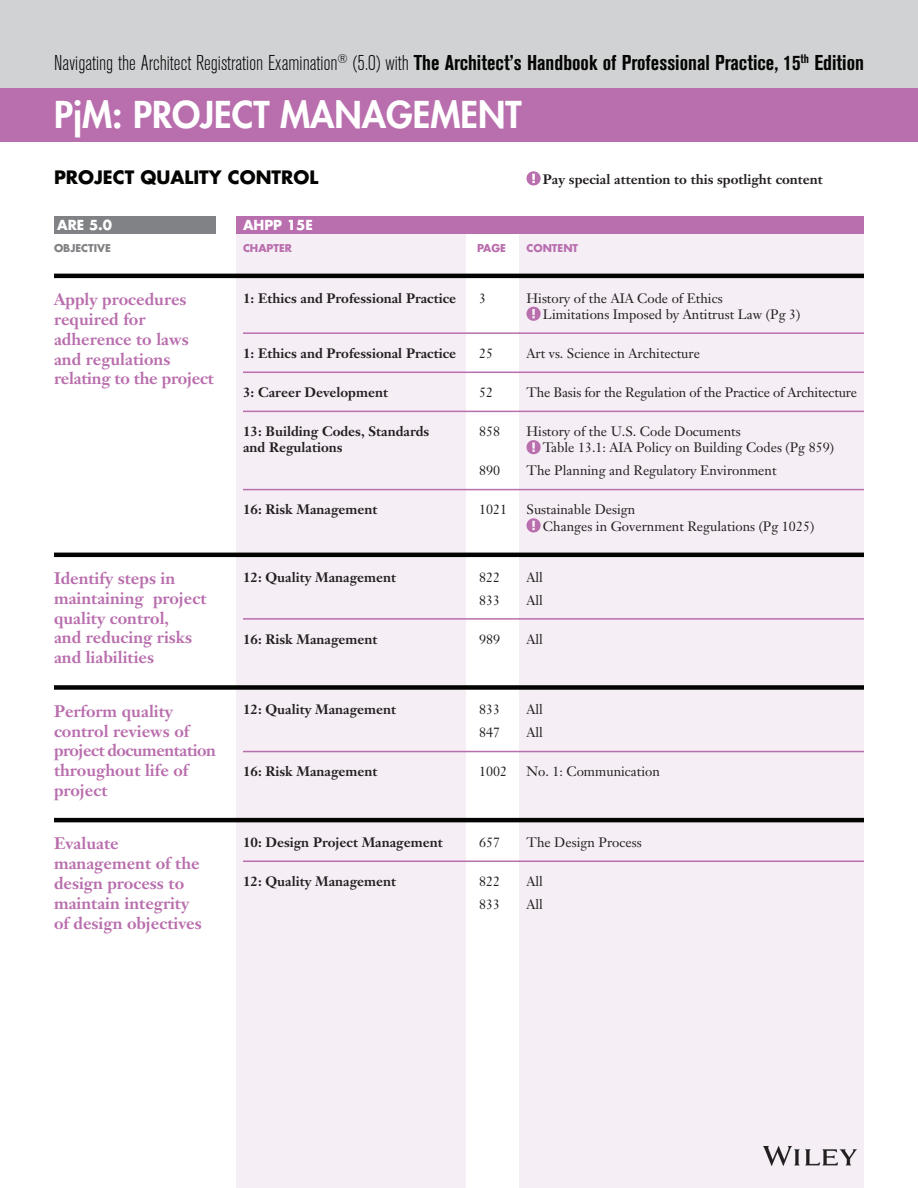
<style>
.page{position:relative;width:918px;height:1188px;background:#fff}
.page>*{position:absolute;margin:0;border:0;box-sizing:border-box;transform-origin:0 0}
.t1{font:800 36px "Futura Std";color:#fff}
.t2{font:300 condensed 21.3px "Akzidenz Grotesk BE";color:#040503}
.t3{font:700 18px "Futura Std";color:#040503}
.t4{font:700 16.5px/19.8px "Janson Text";color:#b96ead}
.t5{font:13.5px/16.2px "Janson Text";color:#231f20}
.t6{font:700 13.5px/16.2px "Janson Text";color:#231f20}
.t7{font:700 13.5px "Futura Std";color:#fff}
.t8{font:700 10.5px "Futura Std";color:#b96ead}
.t9{font:700 10.5px "Futura Std";color:#808285}
.s1{font-weight:700}
</style>
<div class="page">
<div style="left:520px;top:216px;width:344px;height:972px;background:#f5eef5"></div>
<div style="left:236px;top:216px;width:230px;height:972px;background:#f5eef5"></div>
<div style="left:0;top:0;width:918px;height:109px;background:#d1d2d4"></div>
<div style="left:0;top:88px;width:918px;height:54px;background:#b96ead"></div>
<svg style="left:527px;top:171px;width:14px;height:14px"></svg>
<div style="left:54px;top:216px;width:162px;height:18px;background:#808285"></div>
<div style="left:236px;top:216px;width:628px;height:18px;background:#b96ead"></div>
<hr style="left:54px;top:818px;width:810px;height:4px;background:#040503">
<hr style="left:243px;top:861px;width:621px;height:1px;background:#b96ead">
<hr style="left:54px;top:274px;width:810px;height:4px;background:#040503">
<hr style="left:243px;top:332px;width:621px;height:2px;background:#b96ead">
<svg style="left:527px;top:518px;width:14px;height:14px"></svg>
<svg style="left:527px;top:440px;width:14px;height:14px"></svg>
<svg style="left:527px;top:307px;width:14px;height:14px"></svg>
<hr style="left:243px;top:372px;width:621px;height:1px;background:#b96ead">
<hr style="left:243px;top:411px;width:621px;height:1px;background:#b96ead">
<hr style="left:243px;top:489px;width:621px;height:1px;background:#b96ead">
<hr style="left:54px;top:553px;width:810px;height:4px;background:#040503">
<hr style="left:243px;top:618px;width:621px;height:2px;background:#b96ead">
<div style="left:54px;top:685px;width:810px;height:5px;background:#040503"></div>
<hr style="left:243px;top:751px;width:621px;height:1px;background:#b96ead">
<img style="left:763px;top:1147px;width:94px;height:19px">
<h2 class="t2" style="left:54px;top:51px;width:811px">Navigating the Architect Registration Examination<sup>®</sup> (5.0) with <span class="s1">The Architect’s Handbook of Professional Practice, 15</span><sup>th</sup> <span class="s1">Edition</span></h2>
<h1 class="t1" style="left:54px;top:92px;width:469px">PjM: PROJECT MANAGEMENT</h1>
<h3 class="t3" style="left:54px;top:165px;width:25px">PROJECT</h3>
<h3 class="t3" style="left:140px;top:165px;width:115px">QUALITY CONTRO</h3>
<h3 class="t3" style="left:309px;top:165px;width:10px">L</h3>
<p class="t7" style="left:57px;top:216px;width:56px">ARE 5.0</p>
<p class="t7" style="left:243px;top:216px;width:71px">AHPP 15E</p>
<p class="t6" style="left:543px;top:171px;width:281px">Pay special attention to this spotlight content</p>
<p class="t9" style="left:54px;top:241px;width:59px">OBJECTIVE</p>
<p class="t8" style="left:243px;top:241px;width:51px">CHAPTER</p>
<p class="t8" style="left:477px;top:241px;width:30px">PAGE</p>
<p class="t8" style="left:526px;top:241px;width:53px">CONTENT</p>
<p class="t4" style="left:54px;top:289px;width:161px">Apply procedures required for adherence to laws and regulations relating to the project</p>
<p class="t4" style="left:54px;top:568px;width:154px">Identify steps in maintaining project quality control,<br>and reducing risks and liabilities</p>
<p class="t4" style="left:54px;top:701px;width:163px">Perform quality control reviews of project documentation throughout life of project</p>
<p class="t4" style="left:54px;top:834px;width:149px">Evaluate management of the design process to maintain integrity of design objectives</p>
<p class="t6" style="left:243px;top:290px;width:215px">1: Ethics and Professional Practice</p>
<p class="t5" style="left:479px;top:290px;width:9px">3</p>
<p class="t5" style="left:543px;top:290px;width:259px;text-indent:-16px">History of the AIA Code of Ethics<br>Limitations Imposed by Antitrust Law (Pg 3)</p>
<p class="t6" style="left:243px;top:345px;width:215px">1: Ethics and Professional Practice</p>
<p class="t5" style="left:479px;top:345px;width:16px">25</p>
<p class="t5" style="left:527px;top:345px;width:175px">Art vs. Science in Architecture</p>
<p class="t6" style="left:243px;top:384px;width:147px">3: Career Development</p>
<p class="t5" style="left:479px;top:384px;width:16px">52</p>
<p class="t5" style="left:527px;top:384px;width:332px">The Basis for the Regulation of the Practice of Architecture</p>
<p class="t6" style="left:243px;top:423px;width:188px">13: Building Codes, Standards and Regulations</p>
<p class="t5" style="left:479px;top:423px;width:23px">858</p>
<p class="t5" style="left:543px;top:423px;width:293px;text-indent:-16px">History of the U.S. Code Documents<br>Table 13.1: AIA Policy on Building Codes (Pg 859)</p>
<p class="t5" style="left:479px;top:462px;width:23px">890</p>
<p class="t5" style="left:527px;top:462px;width:252px">The Planning and Regulatory Environment</p>
<p class="t6" style="left:243px;top:501px;width:136px">16: Risk Management</p>
<p class="t5" style="left:479px;top:502px;width:30px">1021</p>
<p class="t5" style="left:543px;top:502px;width:273px;text-indent:-16px">Sustainable Design<br>Changes in Government Regulations (Pg 1025)</p>
<p class="t6" style="left:243px;top:569px;width:155px">12: Quality Management</p>
<p class="t5" style="left:479px;top:569px;width:23px">822</p>
<p class="t5" style="left:526px;top:569px;width:18px">All</p>
<p class="t5" style="left:479px;top:592px;width:23px">833</p>
<p class="t5" style="left:526px;top:592px;width:18px">All</p>
<p class="t6" style="left:243px;top:631px;width:136px">16: Risk Management</p>
<p class="t5" style="left:479px;top:631px;width:23px">989</p>
<p class="t5" style="left:527px;top:631px;width:18px">All</p>
<p class="t6" style="left:243px;top:701px;width:155px">12: Quality Management</p>
<p class="t5" style="left:479px;top:701px;width:23px">833</p>
<p class="t5" style="left:526px;top:701px;width:18px">All</p>
<p class="t5" style="left:479px;top:724px;width:23px">847</p>
<p class="t5" style="left:526px;top:724px;width:18px">All</p>
<p class="t6" style="left:243px;top:763px;width:136px">16: Risk Management</p>
<p class="t5" style="left:479px;top:763px;width:30px">1002</p>
<p class="t5" style="left:526px;top:763px;width:135px">No. 1: Communication</p>
<p class="t6" style="left:243px;top:834px;width:201px">10: Design Project Management</p>
<p class="t5" style="left:479px;top:834px;width:23px">657</p>
<p class="t5" style="left:526px;top:834px;width:117px">The Design Process</p>
<p class="t6" style="left:243px;top:873px;width:155px">12: Quality Management</p>
<p class="t5" style="left:479px;top:873px;width:23px">822</p>
<p class="t5" style="left:527px;top:873px;width:18px">All</p>
<p class="t5" style="left:479px;top:896px;width:23px">833</p>
<p class="t5" style="left:526px;top:896px;width:18px">All</p>
</div>
